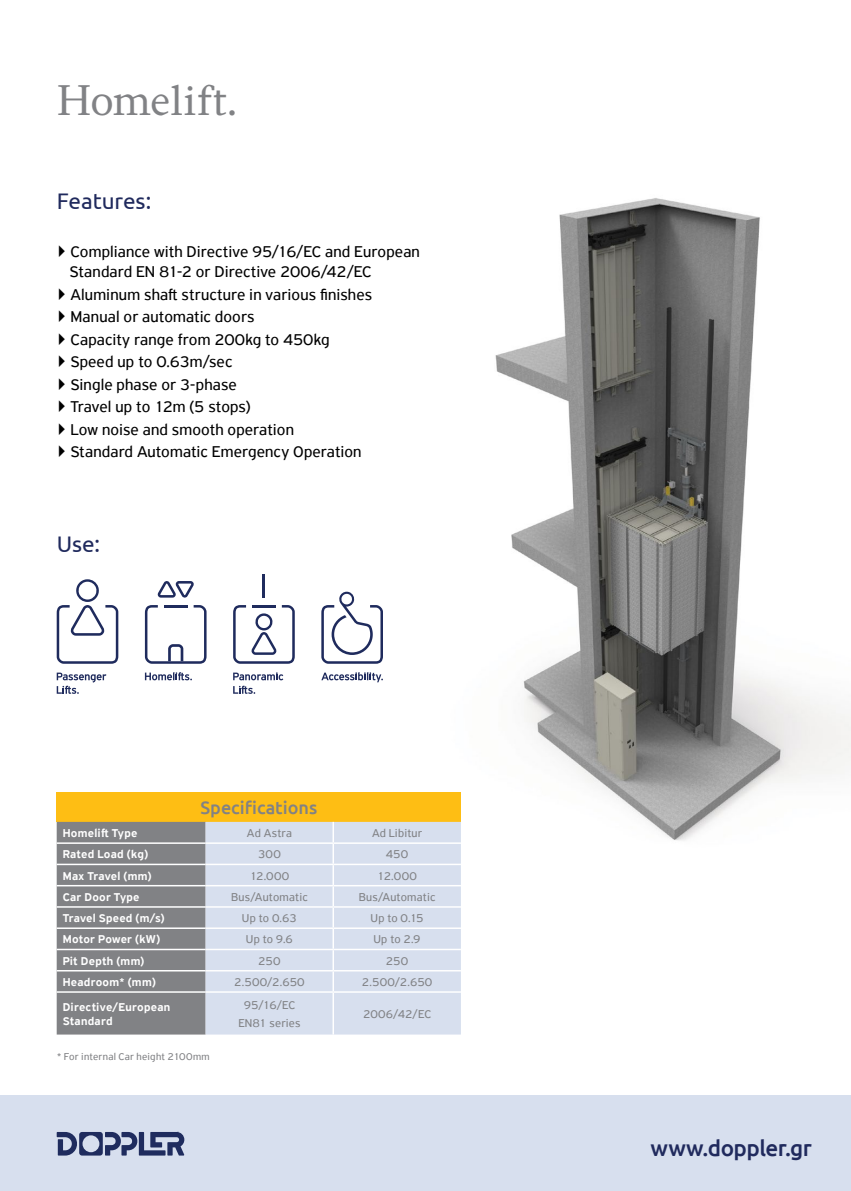
<style>
.page{position:relative;width:851px;height:1191px;background:#fff}
.page>*{position:absolute;margin:0;border:0;box-sizing:border-box;transform-origin:0 0}
.t1{font:45px "GFS Elpis";letter-spacing:-.01em;color:#818285}
.t2{font:500 22.5px "Ubuntu";letter-spacing:-.025em;color:#202a5d}
.t3{font:22.5px "Ubuntu";letter-spacing:-.005em;color:#202a5d}
.t4{font:500 18px "Ubuntu";color:#818285}
.t5{font:16.5px/22.5px "PF Highway Sans Pro";letter-spacing:.005em;color:#000}
.t6{font:12px/18px "PF Highway Sans Pro";letter-spacing:.015em;color:#818285;text-align:center}
.t7{font:500 12px/14.4px "PF Highway Sans Pro";letter-spacing:.02em;color:#fff}
.t8{font:10.5px "PF Highway Sans Pro";letter-spacing:.025em;color:#818285}
.s1{font-weight:500}
</style>
<div class="page">
<img style="left:190px;top:198px;width:660px;height:643px">
<div style="left:0;top:1095px;width:850px;height:96px;background:#d7dfee"></div>
<svg style="left:57px;top:1132px;width:127px;height:23px"></svg>
<svg style="left:57px;top:579px;width:61px;height:85px"></svg>
<svg style="left:57px;top:672px;width:49px;height:22px"></svg>
<svg style="left:145px;top:605px;width:61px;height:59px"></svg>
<hr style="left:164px;top:605px;width:24px;height:2px;background:#1f2b5d">
<svg style="left:157px;top:581px;width:37px;height:16px"></svg>
<svg style="left:145px;top:672px;width:47px;height:8px"></svg>
<hr style="left:263px;top:574px;width:2px;height:23px;background:#1f2b5d">
<svg style="left:233px;top:605px;width:62px;height:59px"></svg>
<svg style="left:233px;top:672px;width:50px;height:22px"></svg>
<svg style="left:321px;top:591px;width:62px;height:73px"></svg>
<svg style="left:321px;top:672px;width:62px;height:10px"></svg>
<div style="left:57px;top:792px;width:404px;height:30px;background:#febe14"></div>
<div style="left:57px;top:822px;width:148px;height:212px;background:#818285"></div>
<div style="left:205px;top:822px;width:256px;height:212px;background:#d7dfee"></div>
<hr style="left:57px;top:863px;width:148px;height:2px;background:#fff">
<hr style="left:57px;top:885px;width:148px;height:1px;background:#fff">
<hr style="left:57px;top:906px;width:148px;height:1px;background:#fff">
<hr style="left:57px;top:927px;width:148px;height:2px;background:#fff">
<hr style="left:57px;top:948px;width:148px;height:2px;background:#fff">
<hr style="left:57px;top:970px;width:148px;height:1px;background:#fff">
<hr style="left:205px;top:863px;width:128px;height:2px;background:#fff">
<hr style="left:333px;top:863px;width:128px;height:2px;background:#fff">
<hr style="left:205px;top:885px;width:128px;height:1px;background:#fff">
<hr style="left:333px;top:885px;width:128px;height:1px;background:#fff">
<hr style="left:205px;top:906px;width:128px;height:1px;background:#fff">
<hr style="left:333px;top:906px;width:128px;height:1px;background:#fff">
<hr style="left:205px;top:927px;width:128px;height:2px;background:#fff">
<hr style="left:333px;top:927px;width:128px;height:2px;background:#fff">
<hr style="left:205px;top:948px;width:128px;height:2px;background:#fff">
<hr style="left:333px;top:948px;width:128px;height:2px;background:#fff">
<hr style="left:205px;top:970px;width:128px;height:1px;background:#fff">
<hr style="left:333px;top:970px;width:128px;height:1px;background:#fff">
<hr style="left:57px;top:842px;width:148px;height:2px;background:#fff">
<hr style="left:205px;top:842px;width:128px;height:2px;background:#fff">
<hr style="left:333px;top:842px;width:128px;height:2px;background:#fff">
<hr style="left:57px;top:991px;width:148px;height:1px;background:#fff">
<hr style="left:205px;top:991px;width:128px;height:1px;background:#fff">
<hr style="left:333px;top:991px;width:128px;height:1px;background:#fff">
<hr style="left:332px;top:822px;width:2px;height:20px;background:#fff">
<svg style="left:332px;top:844px;width:2px;height:19px"></svg>
<hr style="left:332px;top:865px;width:2px;height:20px;background:#fff">
<hr style="left:332px;top:886px;width:2px;height:20px;background:#fff">
<hr style="left:332px;top:907px;width:2px;height:20px;background:#fff">
<svg style="left:332px;top:929px;width:2px;height:19px"></svg>
<hr style="left:332px;top:950px;width:2px;height:20px;background:#fff">
<hr style="left:332px;top:971px;width:2px;height:20px;background:#fff">
<hr style="left:332px;top:992px;width:2px;height:42px;background:#fff">
<h1 class="t1" style="left:57px;top:75px;width:182px">Homelift.</h1>
<h2 class="t3" style="left:57px;top:187px;width:96px">Features:</h2>
<p class="t5" style="left:70px;top:242px;width:352px;line-height:19.8px;text-indent:-13px"><span class="s1">▶</span> Compliance with Directive 95/16/EC and European<br>Standard EN 81-2 or Directive 2006/42/EC</p>
<p class="t5" style="left:57px;top:283px;width:317px"><span class="s1">▶</span> Aluminum shaft structure in various finishes <span class="s1">▶</span> Manual or automatic doors<br><span class="s1">▶</span> Capacity range from 200kg to 450kg<br><span class="s1">▶</span> Speed up to 0.63m/sec<br><span class="s1">▶</span> Single phase or 3-phase<br><span class="s1">▶</span> Travel up to 12m (5 stops)<br><span class="s1">▶</span> Low noise and smooth operation<br><span class="s1">▶</span> Standard Automatic Emergency Operation</p>
<h2 class="t3" style="left:57px;top:530px;width:45px">Use:</h2>
<p class="t4" style="left:200px;top:796px;width:118px">Specifications</p>
<p class="t7" style="left:63px;top:826px;width:76px">Homelift Type</p>
<p class="t6" style="left:247px;top:824px;width:46px">Ad Astra</p>
<p class="t6" style="left:372px;top:824px;width:52px">Ad Libitur</p>
<p class="t7" style="left:63px;top:847px;width:87px">Rated Load (kg)</p>
<p class="t6" style="left:258px;top:845px;width:24px">300</p>
<p class="t6" style="left:386px;top:845px;width:24px">450</p>
<p class="t7" style="left:63px;top:868px;width:90px">Max Travel (mm)</p>
<p class="t6" style="left:250px;top:866px;width:41px">12.000</p>
<p class="t6" style="left:377px;top:866px;width:41px">12.000</p>
<p class="t7" style="left:63px;top:890px;width:78px">Car Door Type</p>
<p class="t6" style="left:231px;top:888px;width:78px">Bus/Automatic</p>
<p class="t6" style="left:359px;top:888px;width:78px">Bus/Automatic</p>
<p class="t7" style="left:63px;top:911px;width:104px">Travel Speed (m/s)</p>
<p class="t6" style="left:242px;top:909px;width:57px">Up to 0.63</p>
<p class="t6" style="left:370px;top:909px;width:55px">Up to 0.15</p>
<p class="t7" style="left:63px;top:932px;width:99px">Motor Power (kW)</p>
<p class="t6" style="left:246px;top:930px;width:49px">Up to 9.6</p>
<p class="t6" style="left:373px;top:930px;width:49px">Up to 2.9</p>
<p class="t7" style="left:63px;top:953px;width:83px">Pit Depth (mm)</p>
<p class="t6" style="left:258px;top:951px;width:24px">250</p>
<p class="t6" style="left:386px;top:951px;width:24px">250</p>
<p class="t7" style="left:63px;top:975px;width:95px">Headroom* (mm)</p>
<p class="t6" style="left:234px;top:973px;width:72px">2.500/2.650</p>
<p class="t6" style="left:362px;top:973px;width:72px">2.500/2.650</p>
<p class="t7" style="left:63px;top:999px;width:109px">Directive/European<br>Standard</p>
<p class="t6" style="left:238px;top:995px;width:64px">95/16/EC<br>EN81 series</p>
<p class="t6" style="left:363px;top:1004px;width:69px">2006/42/EC</p>
<p class="t8" style="left:57px;top:1050px;width:154px">* For internal Car height 2100mm</p>
<h2 class="t2" style="left:650px;top:1133px;width:163px">www.doppler.gr</h2>
</div>
